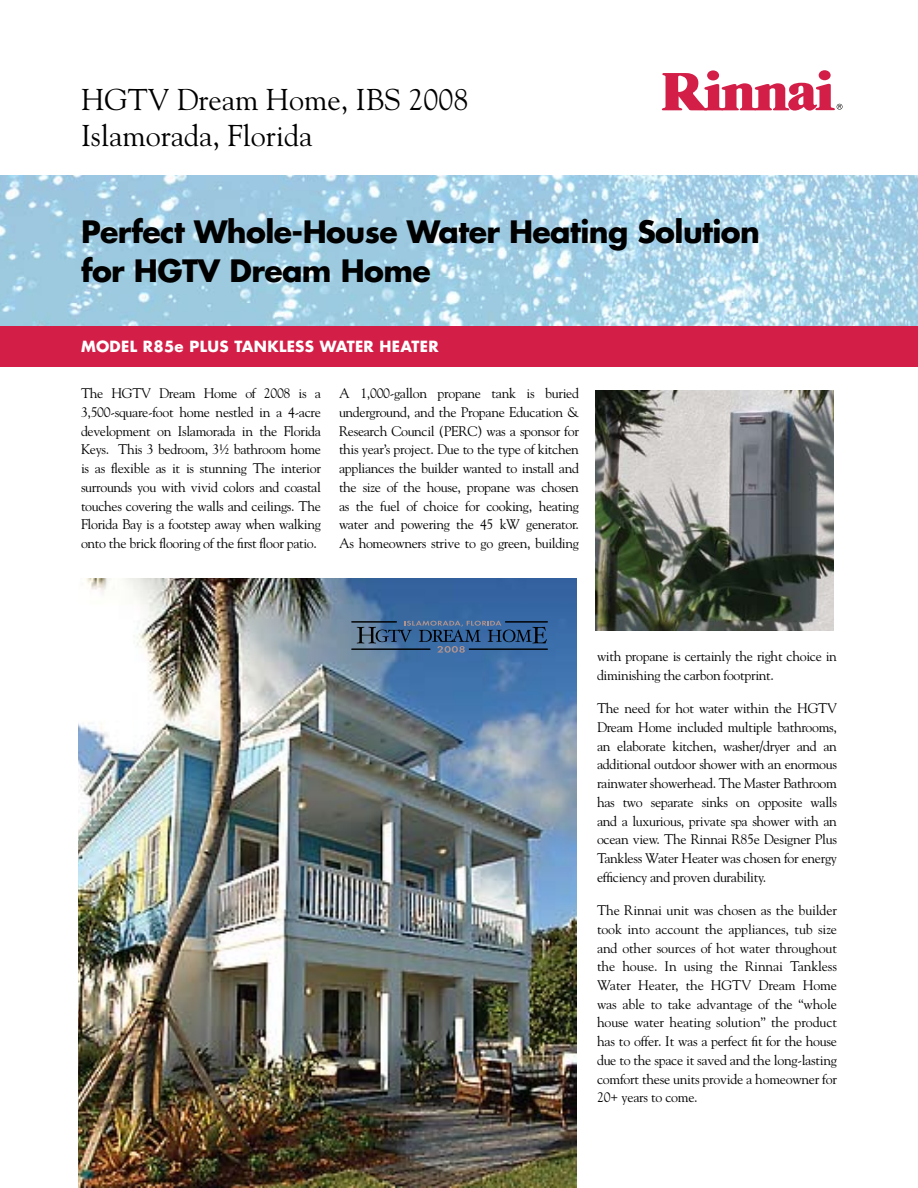
<style>
.page{position:relative;width:918px;height:1188px;background:#fff}
.page>*{position:absolute;margin:0;border:0;box-sizing:border-box;transform-origin:0 0}
.t1{font:700 30px/39px "Futura Std";letter-spacing:-.02em;color:#000}
.t2{font:30px/36px "Goudy Std";color:#000}
.t3{font:700 15px "Futura Std";letter-spacing:.02em;color:#fff}
.t4{font:13.8px/18.8px "Goudy Std";letter-spacing:-.025em;color:#000;text-align:justify}
</style>
<div class="page">
<img style="left:0;top:176px;width:918px;height:150px">
<div style="left:0;top:326px;width:918px;height:40px;background:#d31e47"></div>
<div style="left:819px;top:70px;width:12px;height:10px;background:#d31e47;border-radius:50%"></div>
<svg style="left:707px;top:70px;width:12px;height:10px"></svg>
<svg style="left:662px;top:73px;width:180px;height:38px"></svg>
<img style="left:78px;top:578px;width:498px;height:610px">
<img style="left:595px;top:390px;width:239px;height:241px">
<svg style="left:357px;top:621px;width:190px;height:32px"></svg>
<hr style="left:352px;top:649px;width:78px;height:1px;background:#000">
<hr style="left:469px;top:649px;width:79px;height:1px;background:#000">
<hr style="left:352px;top:622px;width:45px;height:1px;background:#000">
<hr style="left:505px;top:622px;width:43px;height:1px;background:#000">
<h1 class="t2" style="left:81px;top:81px;width:389px">HGTV Dream Home, IBS 2008<br>Islamorada, Florida</h1>
<h1 class="t1" style="left:81px;top:212px;width:680px">Perfect Whole-House Water Heating Solution for HGTV Dream Home</h1>
<p class="t3" style="left:81px;top:337px;width:356px">Model R85e PLUS Tankless Water Heater</p>
<p class="t4" style="left:81px;top:384px;width:242px">The HGTV Dream Home of 2008 is a 3,500-square-foot home nestled in a 4-acre development on Islamorada in the Florida Keys. This 3 bedroom, 3½ bathroom home is as flexible as it is stunning The interior surrounds you with vivid colors and coastal touches covering the walls and ceilings. The Florida Bay is a footstep away when walking onto the brick flooring of the first floor patio.</p>
<p class="t4" style="left:339px;top:384px;width:242px">A 1,000-gallon propane tank is buried underground, and the Propane Education &amp; Research Council (PERC) was a sponsor for this year’s project. Due to the type of kitchen appliances the builder wanted to install and the size of the house, propane was chosen as the fuel of choice for cooking, heating water and powering the 45 kW generator.<br>As homeowners strive to go green, building</p>
<p class="t4" style="left:597px;top:647px;width:242px">with propane is certainly the right choice in diminishing the carbon footprint.</p>
<p class="t4" style="left:597px;top:699px;width:242px">The need for hot water within the HGTV Dream Home included multiple bathrooms, an elaborate kitchen, washer/dryer and an additional outdoor shower with an enormous rainwater showerhead. The Master Bathroom has two separate sinks on opposite walls and a luxurious, private spa shower with an ocean view. The Rinnai R85e Designer Plus Tankless Water Heater was chosen for energy efficiency and proven durability.</p>
<p class="t4" style="left:597px;top:901px;width:242px">The Rinnai unit was chosen as the builder took into account the appliances, tub size and other sources of hot water throughout the house. In using the Rinnai Tankless Water Heater, the HGTV Dream Home was able to take advantage of the “whole house water heating solution” the product has to offer. It was a perfect fit for the house due to the space it saved and the long-lasting comfort these units provide a homeowner for 20+ years to come.</p>
</div>
